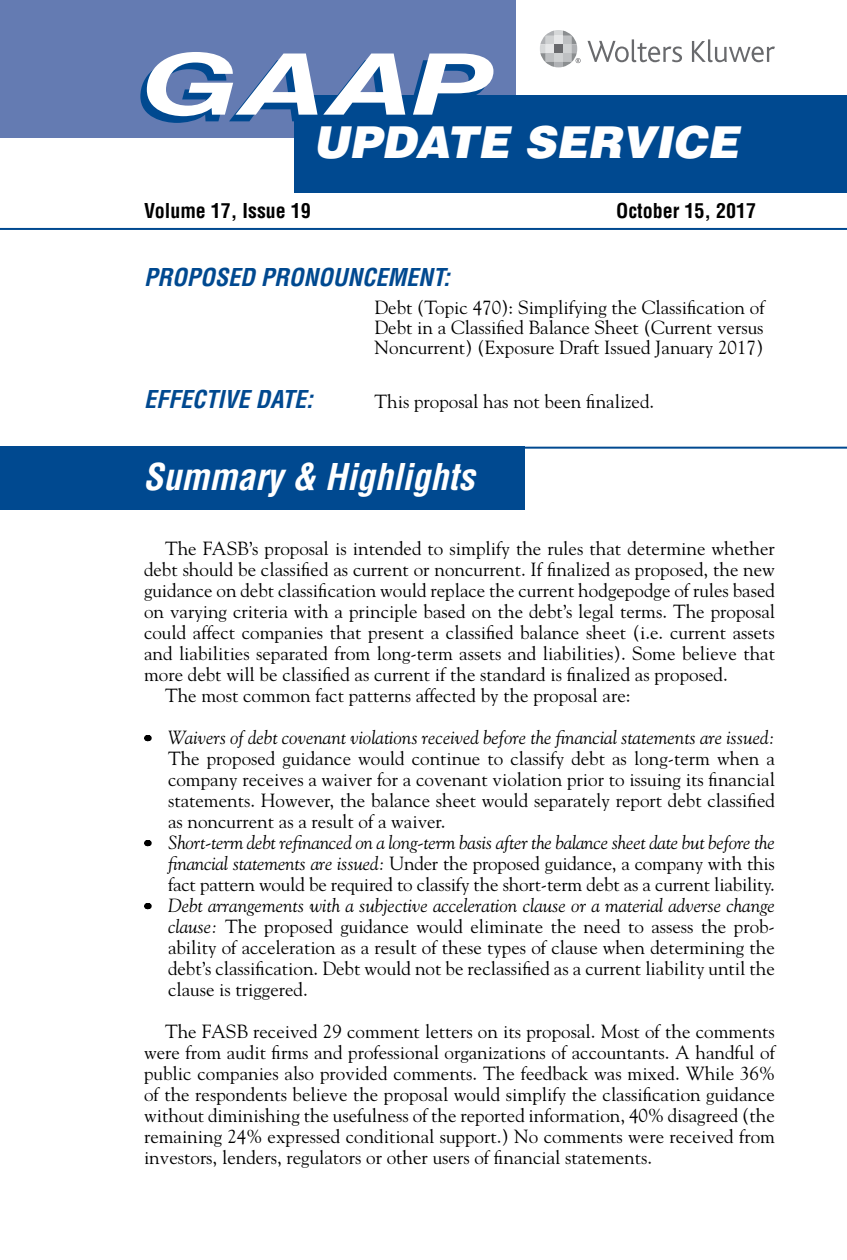
<style>
.page{position:relative;width:847px;height:1260px;background:#fff}
.page>*{position:absolute;margin:0;border:0;box-sizing:border-box;transform-origin:0 0}
.t1{font:italic 700 85.2px "Helvetica LT Std";color:#fff;scale:1.5 1}
.t2{font:italic 900 44px "Helvetica LT Std";color:#fff}
.t3{font:italic 700 condensed 36px "Helvetica LT Std";color:#fff}
.Kicker_A{font:italic 700 condensed 24px "Helvetica LT Std";color:#004990}
.t4{font:700 condensed 20px "Helvetica LT Std";color:#000}
.Body_A{font:19px/21px "Goudy Std";color:#000;text-align:justify}
.Bullet_A_i{font:19px/21px "Goudy Std";color:#000;text-align:justify}
.Kicker_A-2{font:19px/20px "Goudy Std";color:#000;text-align:justify}
.s1{font-style:italic}
</style>
<div class="page">
<div style="left:0;top:0;width:516px;height:137px;background:#647bb2"></div>
<hr style="left:0;top:228px;width:847px;height:2px;background:#004990">
<div style="left:295px;top:95px;width:552px;height:98px;background:#004990"></div>
<svg style="left:587px;top:39px;width:95px;height:23px"></svg>
<svg style="left:692px;top:39px;width:83px;height:23px"></svg>
<svg style="left:540px;top:30px;width:40px;height:37px"></svg>
<div style="left:0;top:447px;width:524px;height:63px;background:#004990"></div>
<hr style="left:0;top:447px;width:847px;height:2px;background:#004990">
<svg style="left:147px;top:735px;width:2px;height:6px"></svg>
<svg style="left:147px;top:840px;width:2px;height:6px"></svg>
<svg style="left:147px;top:903px;width:2px;height:6px"></svg>
<h1 class="t1" style="left:140px;top:33px;width:239px">GAAP</h1>
<h2 class="t2" style="left:313px;top:113px;width:427px">UPDATE SERVICE</h2>
<p class="t4" style="left:144px;top:198px;width:168px">Volume 17, Issue 19</p>
<p class="t4" style="left:616px;top:198px;width:141px">October 15, 2017</p>
<p class="Kicker_A" style="left:144px;top:262px;width:307px">PROPOSED PRONOUNCEMENT:</p>
<p class="Kicker_A-2" style="left:374px;top:297px;width:392px">Debt (Topic 470): Simplifying the Classification of Debt in a Classified Balance Sheet (Current versus Noncurrent) (Exposure Draft Issued January 2017)</p>
<p class="Kicker_A" style="left:144px;top:384px;width:170px">EFFECTIVE DATE:</p>
<p class="Kicker_A-2" style="left:374px;top:391px;width:281px">This proposal has not been finalized.</p>
<p class="t3" style="left:143px;top:454px;width:333px">Summary &amp; Highlights</p>
<p class="Body_A" style="left:144px;top:538px;width:632px;text-indent:21px">The FASB’s proposal is intended to simplify the rules that determine whether debt should be classified as current or noncurrent. If finalized as proposed, the new guidance on debt classification would replace the current hodgepodge of rules based on varying criteria with a principle based on the debt’s legal terms. The proposal could affect companies that present a classified balance sheet (i.e. current assets and liabilities separated from long-term assets and liabilities). Some believe that more debt will be classified as current if the standard is finalized as proposed.</p>
<p class="Body_A" style="left:165px;top:685px;width:467px">The most common fact patterns affected by the proposal are:</p>
<p class="Bullet_A_i" style="left:168px;top:727px;width:608px"><span class="s1">Waivers of debt covenant violations received before the financial statements are issued:<br></span>The proposed guidance would continue to classify debt as long-term when a company receives a waiver for a covenant violation prior to issuing its financial statements. However, the balance sheet would separately report debt classified as noncurrent as a result of a waiver.</p>
<p class="Bullet_A_i" style="left:168px;top:832px;width:608px"><span class="s1">Short-term debt refinanced on a long-term basis after the balance sheet date but before the financial statements are issued:</span> Under the proposed guidance, a company with this fact pattern would be required to classify the short-term debt as a current liability.</p>
<p class="Bullet_A_i" style="left:168px;top:895px;width:608px"><span class="s1">Debt arrangements with a subjective acceleration clause or a material adverse change clause:</span> The proposed guidance would eliminate the need to assess the prob&shy;ability of acceleration as a result of these types of clause when determining the debt’s classification. Debt would not be reclassified as a current liability until the clause is triggered.</p>
<p class="Body_A" style="left:144px;top:1021px;width:632px;text-indent:21px">The FASB received 29 comment letters on its proposal. Most of the comments were from audit firms and professional organizations of accountants. A handful of public companies also provided comments. The feedback was mixed. While 36% of the respondents believe the proposal would simplify the classification guidance without diminishing the usefulness of the reported information, 40% disagreed (the remaining 24% expressed conditional support.) No comments were received from investors, lenders, regulators or other users of financial statements.</p>
</div>
